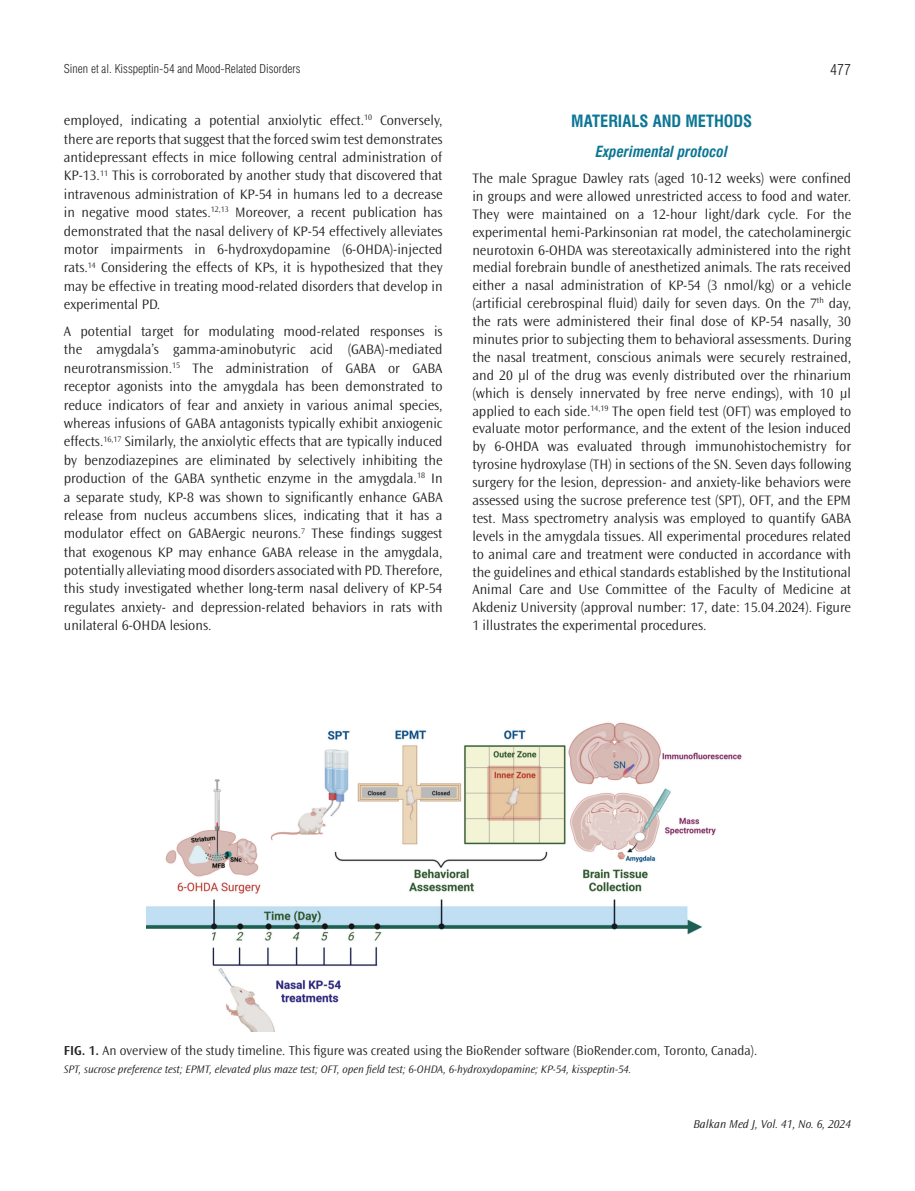
<style>
.page{position:relative;width:915px;height:1191px;background:#fff}
.page>*{position:absolute;margin:0;border:0;box-sizing:border-box;transform-origin:0 0}
.t1{font:16.5px "Swiss Condensed Bold Tr";color:#0c7695}
.t2{font:15px "Swiss Cond Bold Italic Tr";color:#0c7695}
.t3{font:15px "Swiss Condensed Light Tr";color:#231f20}
.t4{font:300 14.25px/18.5px "Ocean Sans Std";color:#231f20;text-align:justify}
.t5{font:300 13.5px "Ocean Sans Std";color:#231f20}
.t6{font:12px "Swiss Condensed Light Tr";color:#231f20}
.t7{font:italic 300 12px "Ocean Sans Std";color:#231f20}
.t8{font:italic 300 11.25px "Ocean Sans Std";color:#231f20}
.s1{font-weight:600}
</style>
<div class="page">
<img style="left:147px;top:722px;width:595px;height:309px">
<p class="t6" style="left:64px;top:61px;width:238px">Sinen et al. Kisspeptin-54 and Mood-Related Disorders</p>
<p class="t3" style="left:829px;top:61px;width:23px">477</p>
<p class="t4" style="left:64px;top:111px;width:380px">employed, indicating a potential anxiolytic effect.<sup>10</sup> Conversely, there are reports that suggest that the forced swim test demonstrates antidepressant effects in mice following central administration of KP-13.<sup>11</sup> This is corroborated by another study that discovered that intravenous administration of KP-54 in humans led to a decrease in negative mood states.<sup>12,13</sup> Moreover, a recent publication has demonstrated that the nasal delivery of KP-54 effectively alleviates motor impairments in 6-hydroxydopamine (6-OHDA)-injected rats.<sup>14</sup> Considering the effects of KPs, it is hypothesized that they may be effective in treating mood-related disorders that develop in experimental PD.</p>
<p class="t4" style="left:64px;top:322px;width:380px">A potential target for modulating mood-related responses is the amygdala’s gamma-aminobutyric acid (GABA)-mediated neurotransmission.<sup>15</sup> The administration of GABA or GABA receptor agonists into the amygdala has been demonstrated to reduce indicators of fear and anxiety in various animal species, whereas infusions of GABA antagonists typically exhibit anxiogenic effects.<sup>16,17</sup> Similarly, the anxiolytic effects that are typically induced by benzodiazepines are eliminated by selectively inhibiting the production of the GABA synthetic enzyme in the amygdala.<sup>18</sup> In a separate study, KP-8 was shown to significantly enhance GABA release from nucleus accumbens slices, indicating that it has a modulator effect on GABAergic neurons.<sup>7</sup> These findings suggest that exogenous KP may enhance GABA release in the amygdala, potentially alleviating mood disorders associated with PD. Therefore, this study investigated whether long-term nasal delivery of KP-54 regulates anxiety- and depression-related behaviors in rats with unilateral 6-OHDA lesions.</p>
<p class="t1" style="left:571px;top:111px;width:182px">MATERIALS AND METHODS</p>
<p class="t2" style="left:595px;top:142px;width:133px">Experimental protocol</p>
<p class="t4" style="left:472px;top:170px;width:380px;line-height:17.9px">The male Sprague Dawley rats (aged 10-12 weeks) were confined in groups and were allowed unrestricted access to food and water.<br>They were maintained on a 12-hour light/dark cycle. For the experimental hemi-Parkinsonian rat model, the catecholaminergic neurotoxin 6-OHDA was stereotaxically administered into the right medial forebrain bundle of anesthetized animals. The rats received either a nasal administration of KP-54 (3 nmol/kg) or a vehicle (artificial cerebrospinal fluid) daily for seven days. On the 7<sup>th</sup> day, the rats were administered their final dose of KP-54 nasally, 30 minutes prior to subjecting them to behavioral assessments. During the nasal treatment, conscious animals were securely restrained, and 20 μl of the drug was evenly distributed over the rhinarium (which is densely innervated by free nerve endings), with 10 μl applied to each side.<sup>14,19</sup> The open field test (OFT) was employed to evaluate motor performance, and the extent of the lesion induced by 6-OHDA was evaluated through immunohistochemistry for tyrosine hydroxylase (TH) in sections of the SN. Seven days following surgery for the lesion, depression- and anxiety-like behaviors were assessed using the sucrose preference test (SPT), OFT, and the EPM test. Mass spectrometry analysis was employed to quantify GABA levels in the amygdala tissues. All experimental procedures related to animal care and treatment were conducted in accordance with the guidelines and ethical standards established by the Institutional Animal Care and Use Committee of the Faculty of Medicine at Akdeniz University (approval number: 17, date: 15.04.2024). Figure 1 illustrates the experimental procedures.</p>
<p class="t5" style="left:64px;top:1043px;width:694px"><span class="s1">FIG. 1.</span> An overview of the study timeline. This figure was created using the BioRender software (BioRender.com, Toronto, Canada).</p>
<p class="t8" style="left:64px;top:1063px;width:569px">SPT, sucrose preference test; EPMT, elevated plus maze test; OFT, open field test; 6-OHDA, 6-hydroxydopamine; KP-54, kisspeptin-54.</p>
<p class="t7" style="left:693px;top:1117px;width:159px">Balkan Med J, Vol. 41, No. 6, 2024</p>
</div>
